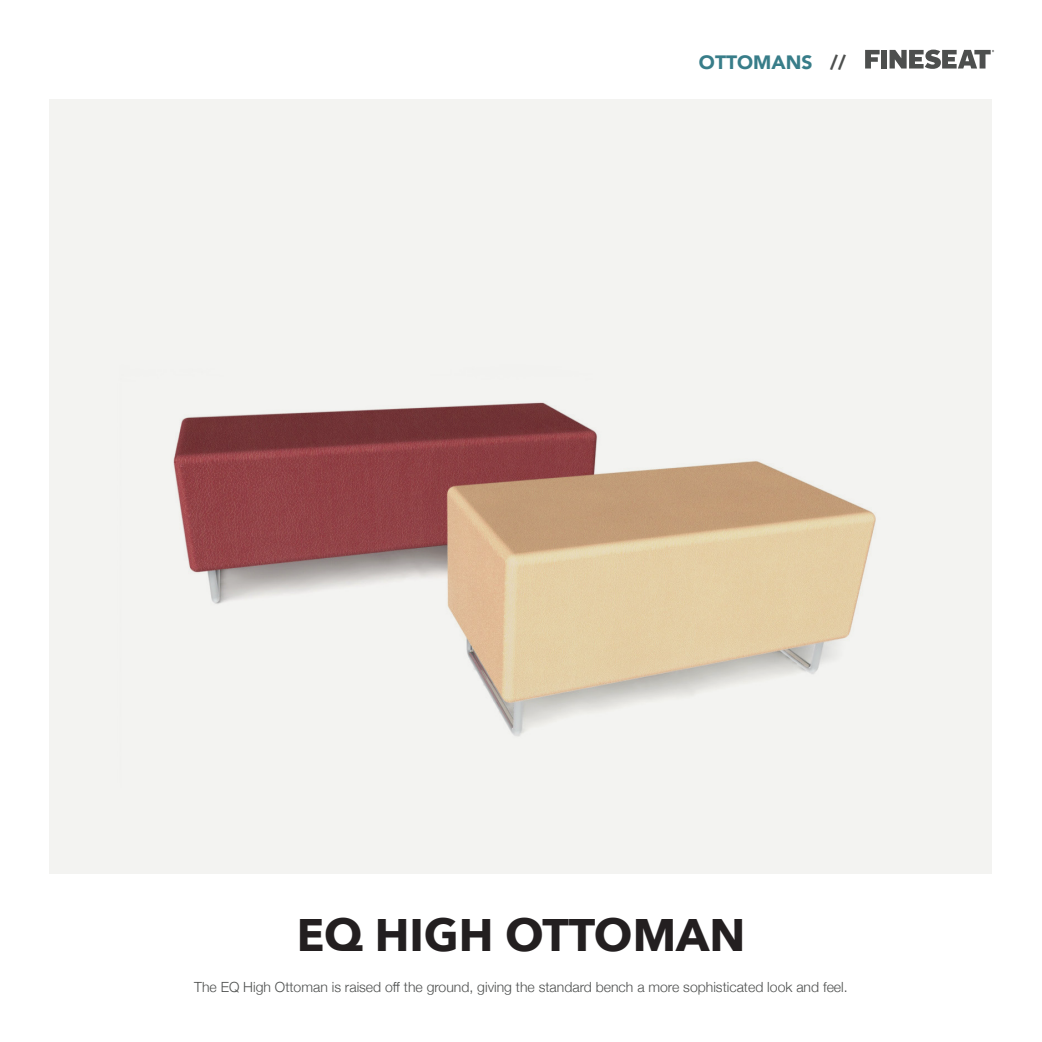
<style>
.page{position:relative;width:1042px;height:1042px;background:#fff}
.page>*{position:absolute;margin:0;border:0;box-sizing:border-box;transform-origin:0 0}
.t1{font:700 45.5px "Avenir Next";color:#231f20}
.Category{font:900 19.25px "Avenir";color:#387d89}
.Category-2{font:900 19.25px "Avenir";color:#4d4f4e}
.Body_Text{font:300 14px "Helvetica Neue";color:#4d4f4e}
</style>
<div class="page">
<div style="left:50px;top:99px;width:942px;height:774px;background:#f3f3f1"></div>
<svg style="left:865px;top:50px;width:14px;height:19px"></svg>
<div style="left:881px;top:50px;width:6px;height:19px;background:#4d4f4e"></div>
<svg style="left:889px;top:50px;width:105px;height:19px"></svg>
<img style="left:173px;top:402px;width:703px;height:334px">
<p class="Category" style="left:699px;top:46px;width:115px">OTTOMANS</p>
<p class="Category-2" style="left:830px;top:46px;width:17px">//</p>
<p class="t1" style="left:297px;top:896px;width:450px">EQ HIGH OTTOMAN</p>
<p class="Body_Text" style="left:194px;top:976px;width:655px">The EQ High Ottoman is raised off the ground, giving the standard bench a more sophisticated look and feel.</p>
</div>
